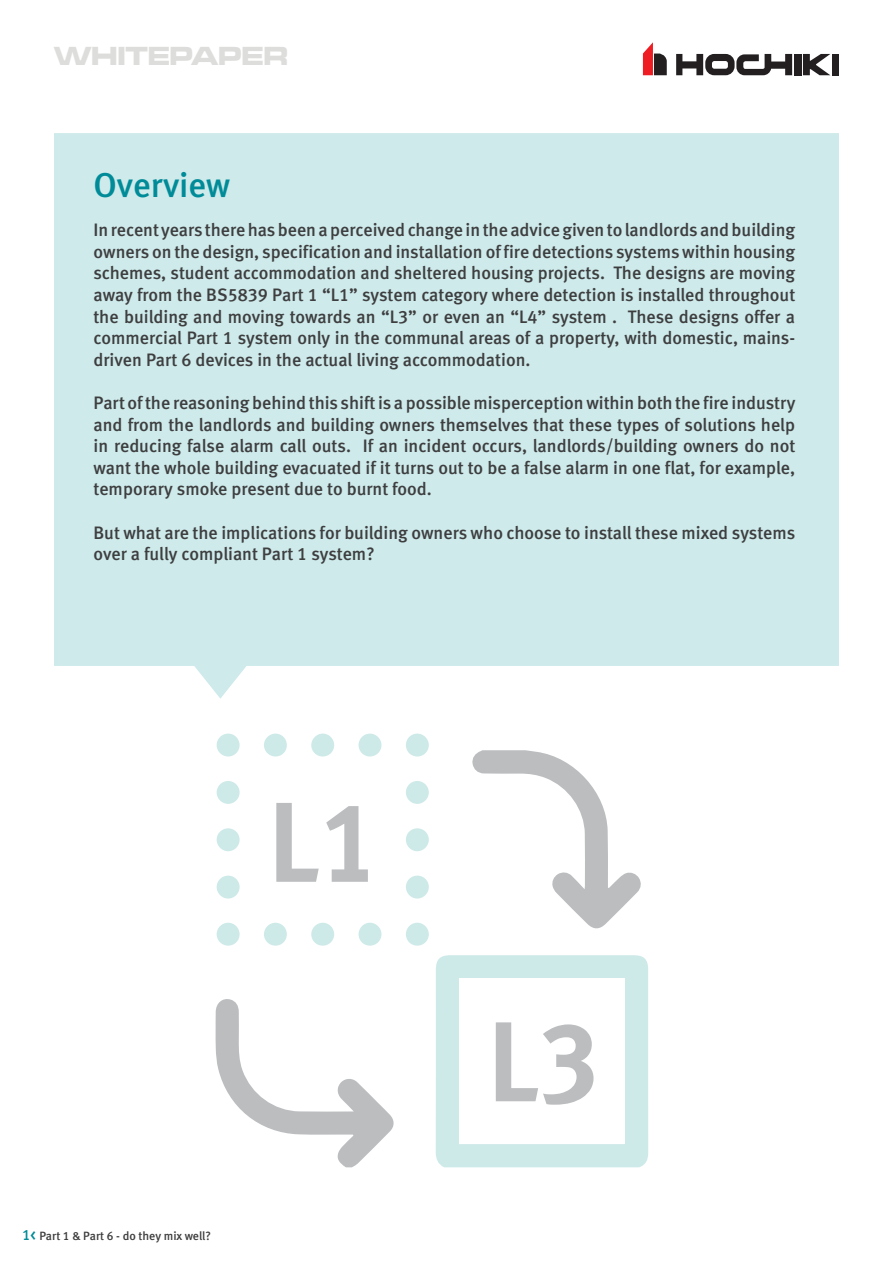
<style>
.page{position:relative;width:893px;height:1263px;background:#fff}
.page>*{position:absolute;margin:0;border:0;box-sizing:border-box;transform-origin:0 0}
.t1{font:113.4px "Meta Bold CE Lf";color:#bbbdbf;scale:.95 1}
.t2{font:34.5px "Meta Medium CELF";color:#008b98}
.t3{font:27px "Microgramma D Bold Exte";color:#dddddb}
.t4{font:18px/21.6px "Meta Medium CELF";color:#3e3e3f;text-align:justify}
.t5{font:12px "Meta Medium CELF";color:#3e3e3f}
.s1{font-size:15px;color:#008b98}
</style>
<div class="page">
<svg style="left:643px;top:42px;width:24px;height:33px"></svg>
<svg style="left:676px;top:54px;width:116px;height:21px"></svg>
<div style="left:794px;top:54px;width:7px;height:21px;background:#231f20"></div>
<svg style="left:803px;top:54px;width:27px;height:21px"></svg>
<div style="left:832px;top:54px;width:7px;height:21px;background:#231f20"></div>
<div style="left:54px;top:133px;width:785px;height:566px;background:#ceeaeb"></div>
<div style="left:436px;top:955px;width:212px;height:212px;background:#cdeae9"></div>
<svg style="left:215px;top:999px;width:179px;height:168px"></svg>
<svg style="left:472px;top:750px;width:169px;height:179px"></svg>
<div style="left:311px;top:733px;width:23px;height:24px;background:#cdeae9;border-radius:50%"></div>
<div style="left:406px;top:875px;width:23px;height:23px;background:#cdeae9;border-radius:50%"></div>
<div style="left:358px;top:733px;width:24px;height:24px;background:#cdeae9;border-radius:50%"></div>
<div style="left:216px;top:781px;width:24px;height:23px;background:#cdeae9;border-radius:50%"></div>
<div style="left:406px;top:828px;width:23px;height:23px;background:#cdeae9;border-radius:50%"></div>
<div style="left:264px;top:923px;width:23px;height:23px;background:#cdeae9;border-radius:50%"></div>
<div style="left:406px;top:923px;width:23px;height:23px;background:#cdeae9;border-radius:50%"></div>
<div style="left:217px;top:828px;width:23px;height:23px;background:#cdeae9;border-radius:50%"></div>
<div style="left:406px;top:733px;width:23px;height:24px;background:#cdeae9;border-radius:50%"></div>
<div style="left:311px;top:922px;width:23px;height:24px;background:#cdeae9;border-radius:50%"></div>
<div style="left:359px;top:922px;width:23px;height:24px;background:#cdeae9;border-radius:50%"></div>
<div style="left:217px;top:734px;width:23px;height:23px;background:#cdeae9;border-radius:50%"></div>
<div style="left:264px;top:733px;width:23px;height:24px;background:#cdeae9;border-radius:50%"></div>
<div style="left:406px;top:781px;width:23px;height:23px;background:#cdeae9;border-radius:50%"></div>
<div style="left:217px;top:923px;width:23px;height:23px;background:#cdeae9;border-radius:50%"></div>
<div style="left:217px;top:875px;width:23px;height:24px;background:#cdeae9;border-radius:50%"></div>
<div style="left:459px;top:978px;width:166px;height:166px;background:#fff"></div>
<h3 class="t3" style="left:54px;top:37px;width:235px">WHITEPAPER</h3>
<p class="t2" style="left:94px;top:163px;width:138px">Overview</p>
<p class="t4" style="left:94px;top:219px;width:703px">In recent years there has been a perceived change in the advice given to landlords and building owners on the design, specification and installation of fire detections systems within housing schemes, student accommodation and sheltered housing projects. The designs are moving away from the BS5839 Part 1 “L1” system category where detection is installed throughout the building and moving towards an “L3” or even an “L4” system . These designs offer a commercial Part 1 system only in the communal areas of a property, with domestic, mains&shy;driven Part 6 devices in the actual living accommodation.</p>
<p class="t4" style="left:94px;top:392px;width:703px">Part of the reasoning behind this shift is a possible misperception within both the fire industry and from the landlords and building owners themselves that these types of solutions help in reducing false alarm call outs. If an incident occurs, landlords/building owners do not want the whole building evacuated if it turns out to be a false alarm in one flat, for example, temporary smoke present due to burnt food.</p>
<p class="t4" style="left:94px;top:522px;width:703px">But what are the implications for building owners who choose to install these mixed systems over a fully compliant Part 1 system?</p>
<p class="t1" style="left:269px;top:771px;width:118px">L1</p>
<p class="t5" style="left:22px;top:1228px;width:190px"><span class="s1">1&lt;</span> Part 1 &amp; Part 6 - do they mix well?</p>
<p class="t1" style="left:488px;top:990px;width:118px">L3</p>
</div>
